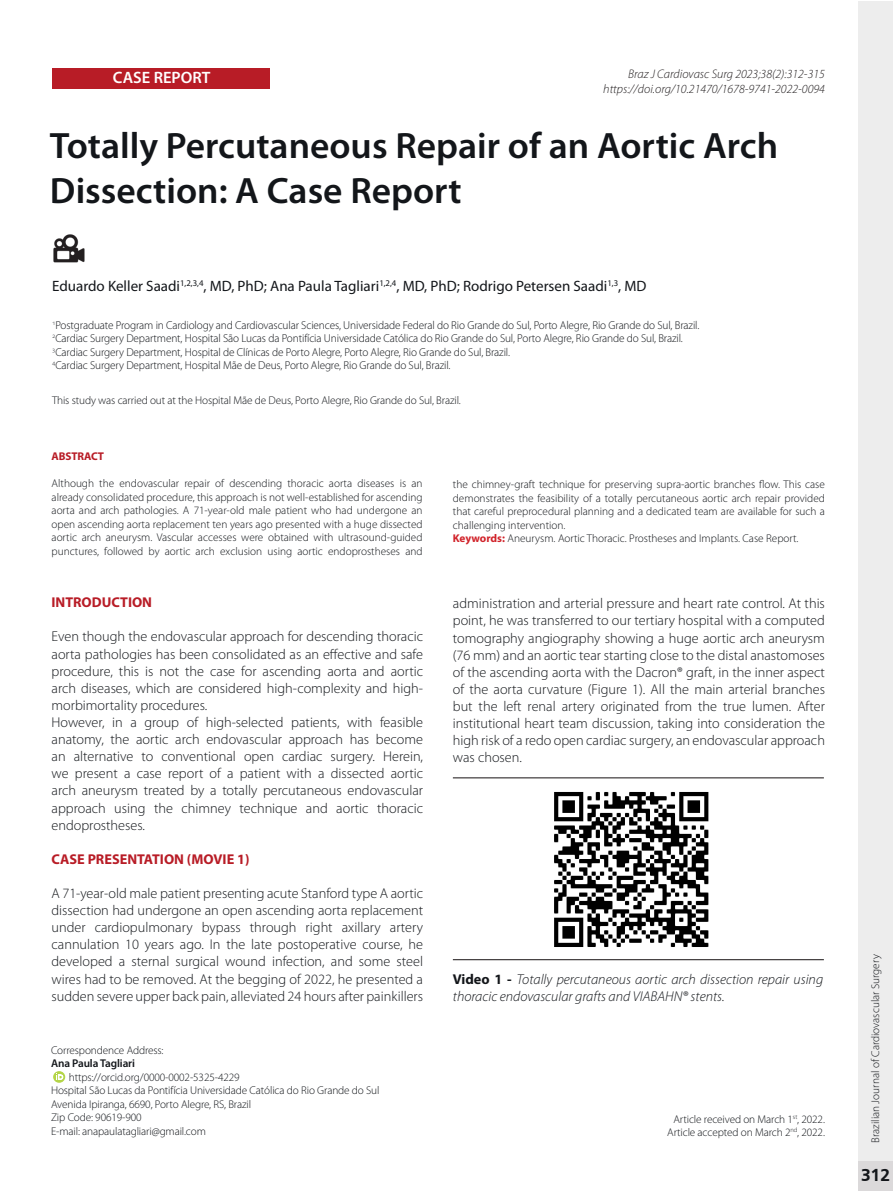
<style>
.page{position:relative;width:893px;height:1191px;background:#fff}
.page>*{position:absolute;margin:0;border:0;box-sizing:border-box;transform-origin:0 0}
.Texto__s{font:600 36.75px/45px "Myriad Pro";color:#13161a}
.t1{font:700 18px "Frutiger";color:#13161a}
.t2{font:600 16.5px "Myriad Pro";color:#fff}
.t3{font:15px "Myriad Pro";color:#13161a}
.Texto__s-2{font:300 14.25px/17.1px "Myriad Pro";color:#13161a;text-align:justify}
.Texto__s-3{font:italic 300 14.25px/17.1px "Myriad Pro";color:#13161a}
.Texto__s-4{font:700 14.25px "Myriad Pro";color:#b81c26}
.t4{font:italic 300 12.45px/15px "Myriad Pro";color:#231f20;text-align:right}
.abstract2{font:300 11.55px "Myriad Pro";letter-spacing:-.01em;color:#13161a}
.Abstract{font:300 11.25px/13.5px "Myriad Pro";letter-spacing:-.01em;color:#13161a;text-align:justify}
.abstract2-2{font:300 11.25px "Myriad Pro";letter-spacing:-.01em;color:#13161a}
.t5{font:600 11.25px "Myriad Pro";letter-spacing:-.01em;color:#13161a}
.Abstract-2{font:700 11.25px "Myriad Pro";letter-spacing:-.01em;color:#b81c26}
.s1{font-weight:700;color:#d1232a}
.s2{font-weight:700;font-style:normal}
</style>
<div class="page">
<div style="left:858px;top:1px;width:35px;height:1189px;background:#ededed"></div>
<div style="left:858px;top:1161px;width:35px;height:30px;background:#dbd9da"></div>
<div style="left:52px;top:68px;width:217px;height:20px;background:#b81c26"></div>
<svg style="left:53px;top:1071px;width:12px;height:11px"></svg>
<svg style="left:56px;top:1073px;width:7px;height:6px"></svg>
<hr style="left:453px;top:777px;width:371px;height:1px;background:#231f20">
<hr style="left:453px;top:959px;width:371px;height:1px;background:#231f20">
<img style="left:554px;top:792px;width:155px;height:155px">
<img style="left:53px;top:234px;width:32px;height:29px">
<p class="t2" style="left:113px;top:67px;width:99px">CASE REPORT</p>
<p class="t4" style="left:603px;top:66px;width:223px">Braz J Cardiovasc Surg 2023;38(2):312-315 https://doi.org/10.21470/1678-9741-2022-0094</p>
<p class="Texto__s" style="left:50px;top:122px;width:730px">Totally Percutaneous Repair of an Aortic Arch<br>Dissection: A Case Report</p>
<p class="t3" style="left:52px;top:278px;width:596px">Eduardo Keller Saadi<sup>1,2,3,4</sup>, MD, PhD; Ana Paula Tagliari<sup>1,2,4</sup>, MD, PhD; Rodrigo Petersen Saadi<sup>1,3</sup>, MD</p>
<p class="abstract2" style="left:52px;top:318px;width:649px"><sup>1</sup>Postgraduate Program in Cardiology and Cardiovascular Sciences, Universidade Federal do Rio Grande do Sul, Porto Alegre, Rio Grande do Sul, Brazil.</p>
<p class="abstract2" style="left:52px;top:331px;width:632px"><sup>2</sup>Cardiac Surgery Department, Hospital São Lucas da Pontifícia Universidade Católica do Rio Grande do Sul, Porto Alegre, Rio Grande do Sul, Brazil.</p>
<p class="abstract2" style="left:52px;top:345px;width:459px"><sup>3</sup>Cardiac Surgery Department, Hospital de Clínicas de Porto Alegre, Porto Alegre, Rio Grande do Sul, Brazil.</p>
<p class="abstract2" style="left:52px;top:358px;width:400px"><sup>4</sup>Cardiac Surgery Department, Hospital Mãe de Deus, Porto Alegre, Rio Grande do Sul, Brazil.</p>
<p class="abstract2-2" style="left:52px;top:393px;width:410px">This study was carried out at the Hospital Mãe de Deus, Porto Alegre, Rio Grande do Sul, Brazil.</p>
<p class="Abstract-2" style="left:52px;top:450px;width:54px">ABSTRACT</p>
<p class="Abstract" style="left:52px;top:477px;width:373px">Although the endovascular repair of descending thoracic aorta diseases is an already consolidated procedure, this approach is not well-established for ascending aorta and arch pathologies. A 71-year-old male patient who had undergone an open ascending aorta replacement ten years ago presented with a huge dissected aortic arch aneurysm. Vascular accesses were obtained with ultrasound-guided punctures, followed by aortic arch exclusion using aortic endoprostheses and</p>
<p class="Abstract" style="left:453px;top:477px;width:374px">the chimney-graft technique for preserving supra-aortic branches flow. This case demonstrates the feasibility of a totally percutaneous aortic arch repair provided that careful preprocedural planning and a dedicated team are available for such a challenging intervention.</p>
<p class="Abstract" style="left:453px;top:531px;width:347px"><span class="s1">Keywords:</span> Aneurysm. Aortic Thoracic. Prostheses and Implants. Case Report.</p>
<p class="Texto__s-4" style="left:52px;top:594px;width:102px">INTRODUCTION</p>
<p class="Texto__s-2" style="left:52px;top:628px;width:373px">Even though the endovascular approach for descending thoracic aorta pathologies has been consolidated as an effective and safe procedure, this is not the case for ascending aorta and aortic arch diseases, which are considered high-complexity and high&shy;morbimortality procedures.</p>
<p class="Texto__s-2" style="left:52px;top:713px;width:373px">However, in a group of high-selected patients, with feasible anatomy, the aortic arch endovascular approach has become an alternative to conventional open cardiac surgery. Herein, we present a case report of a patient with a dissected aortic arch aneurysm treated by a totally percutaneous endovascular approach using the chimney technique and aortic thoracic endoprostheses.</p>
<p class="Texto__s-4" style="left:52px;top:851px;width:200px">CASE PRESENTATION (MOVIE 1)</p>
<p class="Texto__s-2" style="left:52px;top:884px;width:373px">A 71-year-old male patient presenting acute Stanford type A aortic dissection had undergone an open ascending aorta replacement under cardiopulmonary bypass through right axillary artery cannulation 10 years ago. In the late postoperative course, he developed a sternal surgical wound infection, and some steel wires had to be removed. At the begging of 2022, he presented a sudden severe upper back pain, alleviated 24 hours after painkillers</p>
<p class="Abstract" style="left:51px;top:1043px;width:114px">Correspondence Address:</p>
<p class="t5" style="left:51px;top:1056px;width:86px">Ana Paula Tagliari</p>
<p class="Abstract" style="left:69px;top:1070px;width:172px">https://orcid.org/0000-0002-5325-4229</p>
<p class="Abstract" style="left:51px;top:1083px;width:330px">Hospital São Lucas da Pontifícia Universidade Católica do Rio Grande do Sul</p>
<p class="Abstract" style="left:51px;top:1097px;width:202px">Avenida Ipiranga, 6690, Porto Alegre, RS, Brazil</p>
<p class="Abstract" style="left:51px;top:1110px;width:92px">Zip Code: 90619-900</p>
<p class="Abstract" style="left:51px;top:1124px;width:156px">E-mail: anapaulatagliari@gmail.com</p>
<p class="Texto__s-2" style="left:453px;top:595px;width:374px">administration and arterial pressure and heart rate control. At this point, he was transferred to our tertiary hospital with a computed tomography angiography showing a huge aortic arch aneurysm (76 mm) and an aortic tear starting close to the distal anastomoses of the ascending aorta with the Dacron® graft, in the inner aspect of the aorta curvature (Figure 1). All the main arterial branches but the left renal artery originated from the true lumen. After institutional heart team discussion, taking into consideration the high risk of a redo open cardiac surgery, an endovascular approach was chosen.</p>
<p class="Texto__s-3" style="left:453px;top:970px;width:372px"><span class="s2">Video 1 -</span> Totally percutaneous aortic arch dissection repair using thoracic endovascular grafts and VIABAHN® stents.</p>
<p class="Abstract" style="left:673px;top:1112px;width:153px">Article received on March 1<sup>st</sup>, 2022.</p>
<p class="Abstract" style="left:667px;top:1125px;width:159px">Article accepted on March 2<sup>nd</sup>, 2022.</p>
<p class="Abstract" style="left:869px;top:1142px;width:190px;rotate:-90deg">Brazilian Journal of Cardiovascular Surgery</p>
<p class="t1" style="left:861px;top:1164px;width:30px">312</p>
</div>
